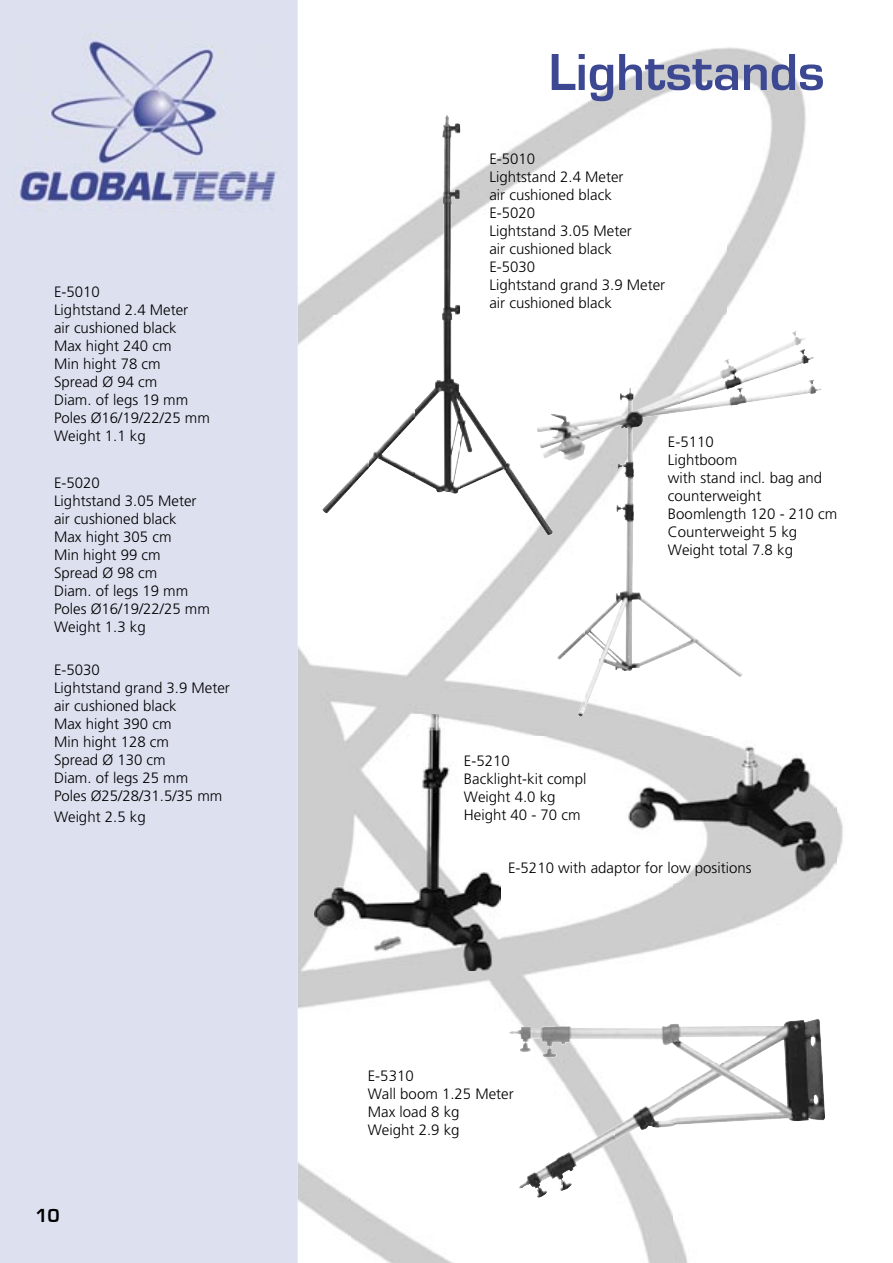
<style>
.page{position:relative;width:893px;height:1263px;background:#fff}
.page>*{position:absolute;margin:0;border:0;box-sizing:border-box;transform-origin:0 0}
.t1{font:700 54px "Eurostile";color:#3c4892}
.t2{font:700 19.5px "Eurostile";color:#000}
.t3{font:300 15px/18px "Frutiger";color:#000}
</style>
<div class="page">
<img style="left:298px;top:47px;width:430px;height:690px">
<img style="left:728px;top:47px;width:94px;height:348px">
<img style="left:298px;top:737px;width:53px;height:500px">
<img style="left:459px;top:737px;width:215px;height:526px">
<img style="left:674px;top:737px;width:47px;height:3px">
<img style="left:837px;top:810px;width:6px;height:49px">
<img style="left:674px;top:882px;width:148px;height:381px">
<img style="left:351px;top:970px;width:108px;height:293px">
<img style="left:12px;top:20px;width:272px;height:198px">
<img style="left:414px;top:114px;width:47px;height:421px">
<img style="left:367px;top:377px;width:47px;height:106px">
<img style="left:460px;top:377px;width:47px;height:158px">
<img style="left:321px;top:430px;width:47px;height:105px">
<img style="left:507px;top:430px;width:46px;height:105px">
<img style="left:679px;top:331px;width:117px;height:97px">
<img style="left:537px;top:379px;width:143px;height:97px">
<img style="left:584px;top:475px;width:96px;height:242px">
<img style="left:537px;top:620px;width:48px;height:97px">
<img style="left:679px;top:620px;width:55px;height:49px">
<img style="left:727px;top:668px;width:15px;height:49px">
<img style="left:315px;top:714px;width:186px;height:256px">
<img style="left:625px;top:740px;width:212px;height:142px">
<img style="left:509px;top:1019px;width:313px;height:45px">
<img style="left:614px;top:1063px;width:211px;height:90px">
<img style="left:561px;top:1108px;width:54px;height:90px">
<img style="left:509px;top:1153px;width:53px;height:45px">
<p class="t3" style="left:54px;top:282px;width:157px">E-5010<br>Lightstand 2.4 Meter<br>air cushioned black<br>Max hight 240 cm<br>Min hight 78 cm<br>Spread Ø 94 cm<br>Diam. of legs 19 mm<br>Poles Ø16/19/22/25 mm<br>Weight 1.1 kg</p>
<p class="t3" style="left:54px;top:473px;width:157px">E-5020<br>Lightstand 3.05 Meter air cushioned black<br>Max hight 305 cm<br>Min hight 99 cm<br>Spread Ø 98 cm<br>Diam. of legs 19 mm<br>Poles Ø16/19/22/25 mm<br>Weight 1.3 kg</p>
<p class="t3" style="left:54px;top:660px;width:177px">E-5030<br>Lightstand grand 3.9 Meter air cushioned black<br>Max hight 390 cm<br>Min hight 128 cm<br>Spread Ø 130 cm<br>Diam. of legs 25 mm<br>Poles Ø25/28/31.5/35 mm</p>
<p class="t3" style="left:54px;top:808px;width:93px">Weight 2.5 kg</p>
<h2 class="t2" style="left:35px;top:1205px;width:26px">10</h2>
<h1 class="t1" style="left:549px;top:43px;width:278px">Lightstands</h1>
<p class="t3" style="left:489px;top:150px;width:177px">E-5010<br>Lightstand 2.4 Meter<br>air cushioned black<br>E-5020<br>Lightstand 3.05 Meter<br>air cushioned black<br>E-5030<br>Lightstand grand 3.9 Meter air cushioned black</p>
<p class="t3" style="left:668px;top:433px;width:171px">E-5110<br>Lightboom<br>with stand incl. bag and counterweight<br>Boomlength 120 - 210 cm<br>Counterweight 5 kg<br>Weight total 7.8 kg</p>
<p class="t3" style="left:464px;top:751px;width:124px">E-5210<br>Backlight-kit compl<br>Weight 4.0 kg<br>Height 40 - 70 cm</p>
<p class="t3" style="left:508px;top:858px;width:245px">E-5210 with adaptor for low positions</p>
<p class="t3" style="left:368px;top:1067px;width:147px">E-5310<br>Wall boom 1.25 Meter<br>Max load 8 kg<br>Weight 2.9 kg</p>
</div>
